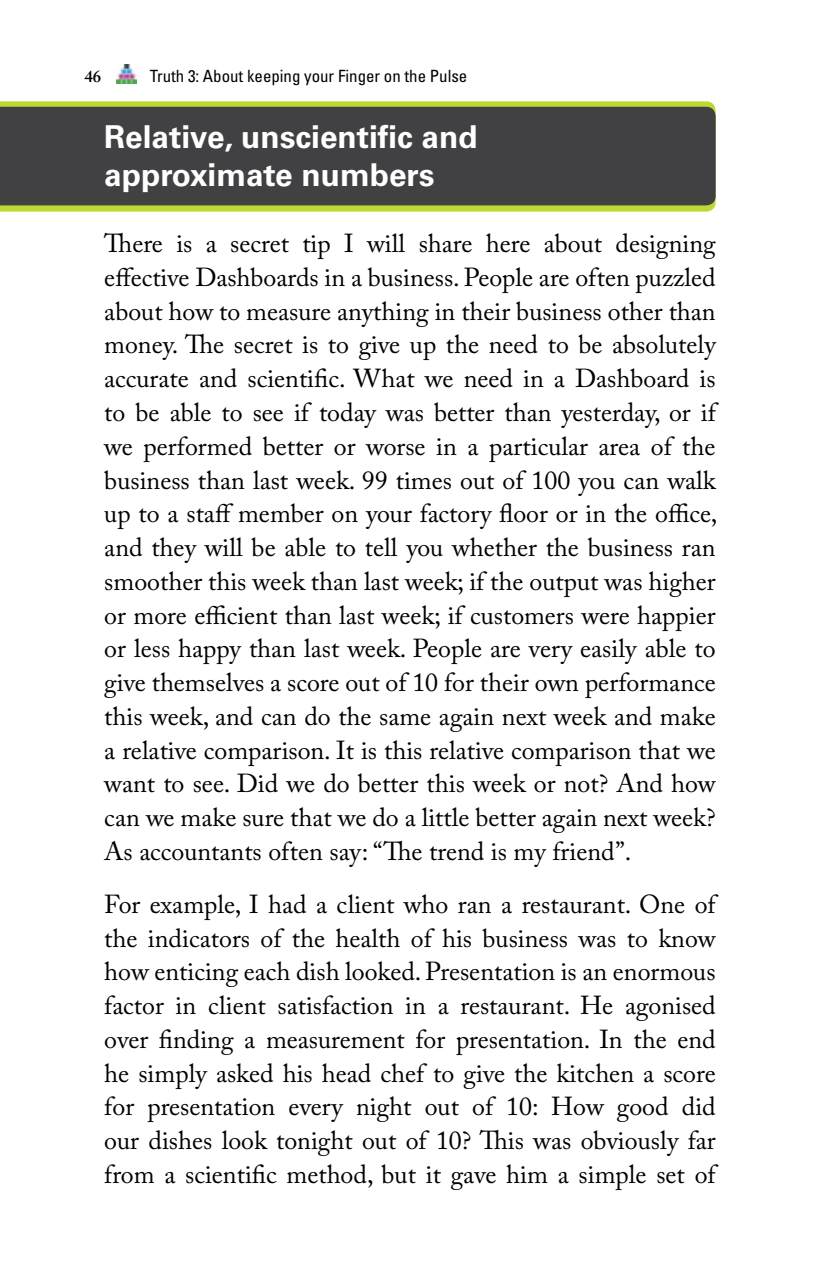
<style>
.page{position:relative;width:820px;height:1266px;background:#fff}
.page>*{position:absolute;margin:0;border:0;box-sizing:border-box;transform-origin:0 0}
.t1{font:700 31.5px/38.2px "Univers";color:#fff}
.t2{font:25.88px/33.8px "Adobe Caslon Pro";color:#000;text-align:justify}
.t3{font:condensed 16.88px "Univers";color:#000}
.t4{font:600 16.88px "Adobe Caslon Pro";color:#000}
</style>
<div class="page">
<img style="left:116px;top:64px;width:20px;height:20px">
<svg style="left:0;top:101px;width:715px;height:110px;background:#b9cf37"></svg>
<div style="left:0;top:107px;width:715px;height:98px;background:#414042"></div>
<p class="t4" style="left:84px;top:66px;width:18px">46</p>
<p class="t3" style="left:150px;top:66px;width:319px">Truth 3: About keeping your Finger on the Pulse</p>
<p class="t1" style="left:104px;top:118px;width:375px">Relative, unscientific and approximate numbers</p>
<p class="t2" style="left:104px;top:226px;width:614px">There is a secret tip I will share here about designing effective Dashboards in a business. People are often puzzled about how to measure anything in their business other than money. The secret is to give up the need to be absolutely accurate and scientific. What we need in a Dashboard is to be able to see if today was better than yesterday, or if we performed better or worse in a particular area of the business than last week. 99 times out of 100 you can walk up to a staff member on your factory floor or in the office, and they will be able to tell you whether the business ran smoother this week than last week; if the output was higher or more efficient than last week; if customers were happier or less happy than last week. People are very easily able to give themselves a score out of 10 for their own performance this week, and can do the same again next week and make a relative comparison. It is this relative comparison that we want to see. Did we do better this week or not? And how can we make sure that we do a little better again next week?<br>As accountants often say: “The trend is my friend”.</p>
<p class="t2" style="left:104px;top:886px;width:613px">For example, I had a client who ran a restaurant. One of the indicators of the health of his business was to know how enticing each dish looked. Presentation is an enormous factor in client satisfaction in a restaurant. He agonised over finding a measurement for presentation. In the end he simply asked his head chef to give the kitchen a score for presentation every night out of 10: How good did our dishes look tonight out of 10? This was obviously far from a scientific method, but it gave him a simple set of</p>
</div>
